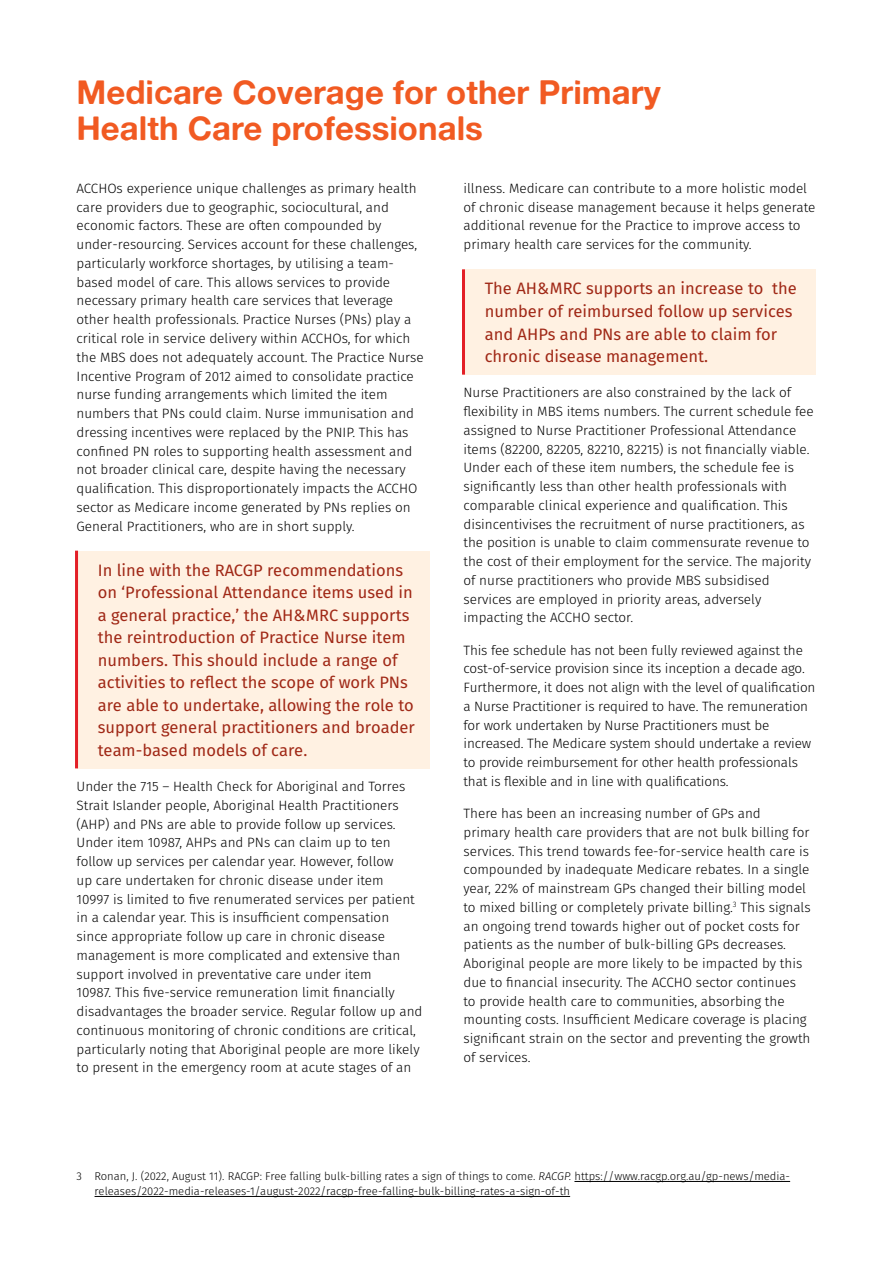
<style>
.page{position:relative;width:893px;height:1263px;background:#fff}
.page>*{position:absolute;margin:0;border:0;box-sizing:border-box;transform-origin:0 0}
.Heading_1{font:33px/36px "Alte Haas Grotesk Bold";color:#f15a22}
.Box{font:16.5px/22.5px "Fira Sans";color:#a02816}
.Body_copy{font:300 13.5px/18.8px "Fira Sans";color:#000}
.Body_copy-2{font:300 11.25px/15px "Fira Sans";color:#000}
.s1{font-style:italic}
</style>
<div class="page">
<div style="left:77px;top:551px;width:352px;height:217px;background:#fff1e2"></div>
<hr style="left:75px;top:551px;width:3px;height:217px;background:#e31f27">
<div style="left:463px;top:269px;width:353px;height:106px;background:#fff1e2"></div>
<hr style="left:462px;top:269px;width:3px;height:106px;background:#e31f27">
<hr style="left:574px;top:1181px;width:216px;height:1px;background:#000">
<hr style="left:95px;top:1196px;width:475px;height:1px;background:#000">
<p class="Heading_1" style="left:77px;top:74px;width:586px">Medicare Coverage for other Primary<br>Health Care professionals</p>
<p class="Body_copy" style="left:77px;top:179px;width:349px">ACCHOs experience unique challenges as primary health care providers due to geographic, sociocultural, and economic factors. These are often compounded by under-resourcing. Services account for these challenges, particularly workforce shortages, by utilising a team&shy;based model of care. This allows services to provide necessary primary health care services that leverage other health professionals. Practice Nurses (PNs) play a critical role in service delivery within ACCHOs, for which the MBS does not adequately account. The Practice Nurse Incentive Program of 2012 aimed to consolidate practice nurse funding arrangements which limited the item numbers that PNs could claim. Nurse immunisation and dressing incentives were replaced by the PNIP. This has confined PN roles to supporting health assessment and not broader clinical care, despite having the necessary qualification. This disproportionately impacts the ACCHO sector as Medicare income generated by PNs replies on General Practitioners, who are in short supply.</p>
<p class="Box" style="left:98px;top:559px;width:319px">In line with the RACGP recommendations on ‘Professional Attendance items used in a general practice,’ the AH&amp;MRC supports the reintroduction of Practice Nurse item numbers. This should include a range of activities to reflect the scope of work PNs are able to undertake, allowing the role to support general practitioners and broader team-based models of care.</p>
<p class="Body_copy" style="left:77px;top:777px;width:347px">Under the 715 – Health Check for Aboriginal and Torres Strait Islander people, Aboriginal Health Practitioners (AHP) and PNs are able to provide follow up services.<br>Under item 10987, AHPs and PNs can claim up to ten follow up services per calendar year. However, follow<br>up care undertaken for chronic disease under item<br>10997 is limited to five renumerated services per patient in a calendar year. This is insufficient compensation since appropriate follow up care in chronic disease management is more complicated and extensive than support involved in preventative care under item<br>10987. This five-service remuneration limit financially disadvantages the broader service. Regular follow up and continuous monitoring of chronic conditions are critical, particularly noting that Aboriginal people are more likely to present in the emergency room at acute stages of an</p>
<p class="Body_copy" style="left:463px;top:179px;width:353px">illness. Medicare can contribute to a more holistic model of chronic disease management because it helps generate additional revenue for the Practice to improve access to primary health care services for the community.</p>
<p class="Box" style="left:485px;top:277px;width:314px">The AH&amp;MRC supports an increase to the number of reimbursed follow up services and AHPs and PNs are able to claim for chronic disease management.</p>
<p class="Body_copy" style="left:463px;top:383px;width:352px">Nurse Practitioners are also constrained by the lack of flexibility in MBS items numbers. The current schedule fee assigned to Nurse Practitioner Professional Attendance items (82200, 82205, 82210, 82215) is not financially viable.<br>Under each of these item numbers, the schedule fee is significantly less than other health professionals with comparable clinical experience and qualification. This disincentivises the recruitment of nurse practitioners, as the position is unable to claim commensurate revenue to the cost of their employment for the service. The majority of nurse practitioners who provide MBS subsidised services are employed in priority areas, adversely impacting the ACCHO sector.</p>
<p class="Body_copy" style="left:463px;top:640px;width:353px">This fee schedule has not been fully reviewed against the cost-of-service provision since its inception a decade ago.<br>Furthermore, it does not align with the level of qualification a Nurse Practitioner is required to have. The remuneration for work undertaken by Nurse Practitioners must be increased. The Medicare system should undertake a review to provide reimbursement for other health professionals that is flexible and in line with qualifications.</p>
<p class="Body_copy" style="left:463px;top:804px;width:349px">There has been an increasing number of GPs and primary health care providers that are not bulk billing for services. This trend towards fee-for-service health care is compounded by inadequate Medicare rebates. In a single year, 22% of mainstream GPs changed their billing model to mixed billing or completely private billing.<sup>3</sup> This signals an ongoing trend towards higher out of pocket costs for patients as the number of bulk-billing GPs decreases.<br>Aboriginal people are more likely to be impacted by this due to financial insecurity. The ACCHO sector continues to provide health care to communities, absorbing the mounting costs. Insufficient Medicare coverage is placing significant strain on the sector and preventing the growth of services.</p>
<p class="Body_copy-2" style="left:95px;top:1168px;width:697px;text-indent:-18px">3 Ronan, J. (2022, August 11). RACGP: Free falling bulk-billing rates a sign of things to come. <span class="s1">RACGP.</span> https://www.racgp.org.au/gp-news/media&shy;releases/2022-media-releases-1/august-2022/racgp-free-falling-bulk-billing-rates-a-sign-of-th</p>
</div>
